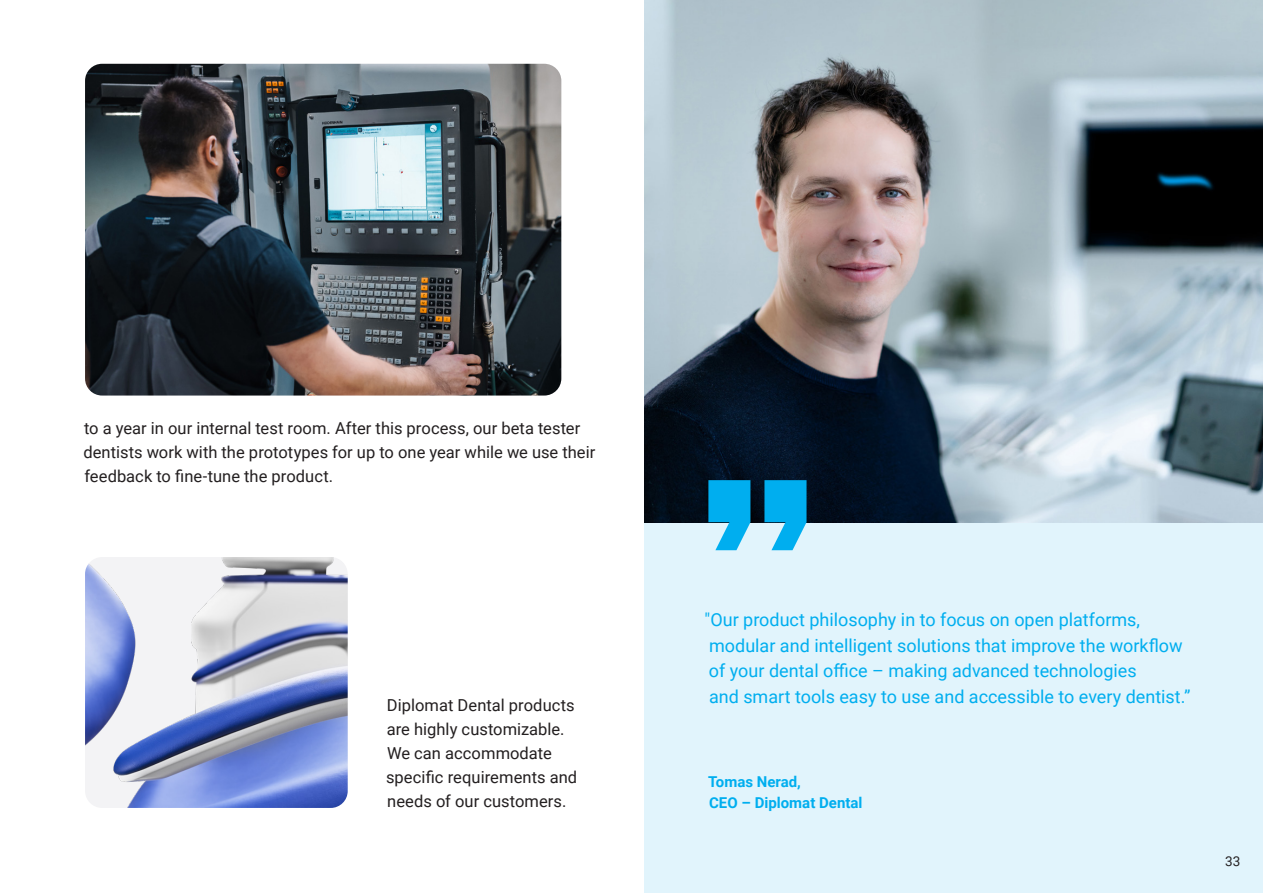
<style>
.page{position:relative;width:1263px;height:893px;background:#fff}
.page>*{position:absolute;margin:0;border:0;box-sizing:border-box;transform-origin:0 0}
.Body_Copy{font:18px/25.5px "Roboto";color:#00aeef}
.Body{font:16.5px/24px "Roboto";letter-spacing:.005em;color:#231f20}
.Body_Copy-2{font:700 15px/21px "Roboto";color:#00aeef}
.t1{font:13.5px "Roboto";color:#231f20}
</style>
<div class="page">
<img style="left:85px;top:64px;width:476px;height:332px">
<img style="left:85px;top:557px;width:263px;height:251px">
<div style="left:644px;top:0;width:619px;height:893px;background:#e1f4fc"></div>
<img style="left:644px;top:0;width:619px;height:522px">
<svg style="left:708px;top:480px;width:98px;height:70px"></svg>
<p class="Body" style="left:83px;top:416px;width:513px">to a year in our internal test room. After this process, our beta tester dentists work with the prototypes for up to one year while we use their feedback to fine-tune the product.</p>
<p class="Body" style="left:386px;top:692px;width:193px">Diplomat Dental products are highly customizable.<br>We can accommodate specific requirements and needs of our customers.</p>
<p class="Body_Copy" style="left:705px;top:606px;width:487px">"Our product philosophy in to focus on open platforms, modular and intelligent solutions that improve the workflow of your dental office – making advanced technologies<br>and smart tools easy to use and accessible to every dentist.”</p>
<p class="Body_Copy-2" style="left:708px;top:771px;width:156px">Tomas Nerad,<br>CEO – Diplomat Dental</p>
<p class="t1" style="left:1225px;top:852px;width:17px">33</p>
</div>
